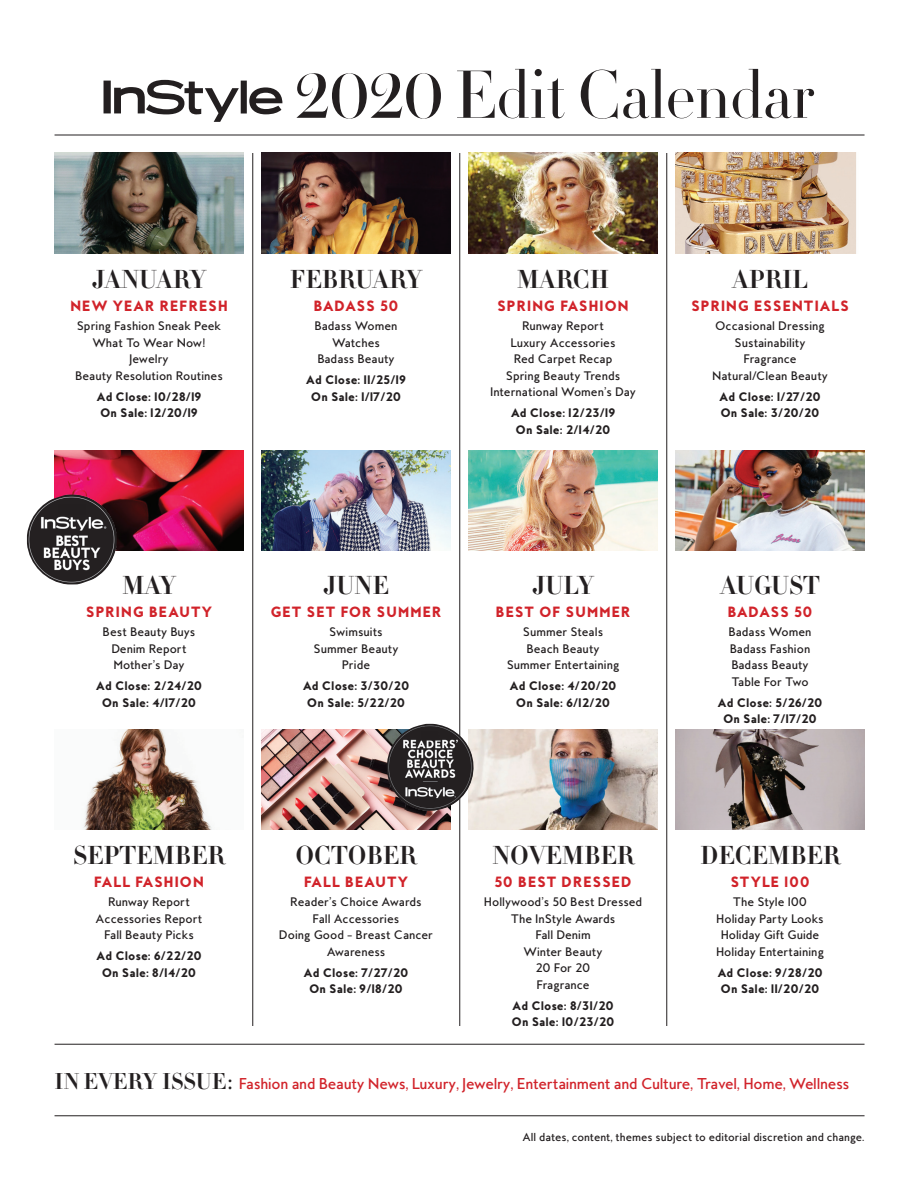
<style>
.page{position:relative;width:918px;height:1188px;background:#fff}
.page>*{position:absolute;margin:0;border:0;box-sizing:border-box;transform-origin:0 0}
.t1{font:300 66.6px "HTF Didot L42";color:#231f20}
.t2{font:700 25.5px "HTF Didot B16";color:#231f20}
.t3{font:500 14.25px "MB Empire";letter-spacing:-.02em;color:#d1232a}
.t4{font:900 13.5px "MB Empire";letter-spacing:.04em;color:#d1232a}
.t5{font:900 13.5px "MB Empire";letter-spacing:.015em;color:#d1232a}
.t6{font:500 11.25px/16.5px "MB Empire";color:#231f20;text-align:center}
.t7{font:800 11.25px/16.5px "MB Empire";color:#231f20;text-align:center}
.t8{font:500 10.5px "MB Empire";color:#231f20}
.s1{font-family:"Austin Hairline";font-weight:400}
.s2{font-family:"HTF Didot B16";font-weight:700;font-size:22.5px;color:#231f20}
</style>
<div class="page">
<svg style="left:104px;top:80px;width:178px;height:42px"></svg>
<hr style="left:55px;top:135px;width:810px;height:1px;background:#231f20">
<hr style="left:55px;top:1044px;width:810px;height:1px;background:#231f20">
<hr style="left:253px;top:153px;width:1px;height:873px;background:#231f20">
<hr style="left:460px;top:153px;width:1px;height:873px;background:#231f20">
<hr style="left:667px;top:153px;width:1px;height:873px;background:#231f20">
<hr style="left:55px;top:1116px;width:810px;height:1px;background:#231f20">
<img style="left:55px;top:153px;width:189px;height:101px">
<img style="left:55px;top:450px;width:189px;height:101px">
<img style="left:83px;top:729px;width:129px;height:101px">
<img style="left:262px;top:153px;width:189px;height:101px">
<img style="left:262px;top:450px;width:189px;height:101px">
<img style="left:262px;top:729px;width:189px;height:101px">
<img style="left:469px;top:153px;width:189px;height:101px">
<img style="left:469px;top:450px;width:189px;height:101px">
<img style="left:469px;top:729px;width:189px;height:101px">
<img style="left:676px;top:153px;width:180px;height:101px">
<img style="left:676px;top:450px;width:189px;height:101px">
<img style="left:676px;top:729px;width:189px;height:101px">
<img style="left:27px;top:495px;width:90px;height:89px">
<img style="left:387px;top:724px;width:89px;height:87px">
<svg style="left:420px;top:729px;width:22px;height:12px"></svg>
<div style="left:58px;top:504px;width:28px;height:11px;background:#231f20"></div>
<h1 class="t1" style="left:294px;top:48px;width:523px"><span class="s1">2020</span> Edit Calendar</h1>
<h2 class="t2" style="left:92px;top:260px;width:116px">JANUARY</h2>
<p class="t4" style="left:70px;top:296px;width:159px">NEW YEAR REFRESH</p>
<p class="t6" style="left:75px;top:317px;width:149px">Spring Fashion Sneak Peek<br>What To Wear Now!<br>Jewelry<br>Beauty Resolution Routines</p>
<p class="t7" style="left:96px;top:388px;width:107px">Ad Close: 10/28/19<br>On Sale: 12/20/19</p>
<h2 class="t2" style="left:290px;top:260px;width:134px">FEBRUARY</h2>
<p class="t5" style="left:313px;top:296px;width:87px">BADASS 50</p>
<p class="t6" style="left:315px;top:317px;width:84px">Badass Women<br>Watches<br>Badass Beauty</p>
<p class="t7" style="left:306px;top:371px;width:102px">Ad Close: 11/25/19<br>On Sale: 1/17/20</p>
<h2 class="t2" style="left:517px;top:260px;width:94px">MARCH</h2>
<p class="t4" style="left:497px;top:296px;width:133px">SPRING FASHION</p>
<p class="t6" style="left:490px;top:317px;width:147px">Runway Report<br>Luxury Accessories<br>Red Carpet Recap<br>Spring Beauty Trends<br>International Women’s Day</p>
<p class="t7" style="left:511px;top:404px;width:106px">Ad Close: 12/23/19<br>On Sale: 2/14/20</p>
<h2 class="t2" style="left:732px;top:260px;width:77px">APRIL</h2>
<p class="t4" style="left:691px;top:296px;width:160px">SPRING ESSENTIALS</p>
<p class="t6" style="left:712px;top:317px;width:117px">Occasional Dressing<br>Sustainability<br>Fragrance<br>Natural/Clean Beauty</p>
<p class="t7" style="left:719px;top:388px;width:103px;text-align:left">Ad Close: 1/27/20<br>On Sale: 3/20/20</p>
<h2 class="t2" style="left:122px;top:566px;width:55px">MAY</h2>
<p class="t4" style="left:86px;top:602px;width:128px">SPRING BEAUTY</p>
<p class="t6" style="left:103px;top:623px;width:94px">Best Beauty Buys<br>Denim Report<br>Mother’s Day</p>
<p class="t7" style="left:96px;top:677px;width:108px">Ad Close: 2/24/20<br>On Sale: 4/17/20</p>
<h2 class="t2" style="left:323px;top:566px;width:67px">JUNE</h2>
<p class="t4" style="left:270px;top:602px;width:173px">GET SET FOR SUMMER</p>
<p class="t6" style="left:314px;top:623px;width:86px">Swimsuits<br>Summer Beauty<br>Pride</p>
<p class="t7" style="left:303px;top:677px;width:108px">Ad Close: 3/30/20<br>On Sale: 5/22/20</p>
<h2 class="t2" style="left:532px;top:566px;width:63px">JULY</h2>
<p class="t4" style="left:495px;top:602px;width:137px">BEST OF SUMMER</p>
<p class="t6" style="left:507px;top:623px;width:114px">Summer Steals<br>Beach Beauty<br>Summer Entertaining</p>
<p class="t7" style="left:510px;top:677px;width:108px">Ad Close: 4/20/20<br>On Sale: 6/12/20</p>
<h2 class="t2" style="left:73px;top:836px;width:153px">SEPTEMBER</h2>
<p class="t4" style="left:94px;top:872px;width:112px">FALL FASHION</p>
<p class="t6" style="left:96px;top:893px;width:108px">Runway Report<br>Accessories Report<br>Fall Beauty Picks</p>
<p class="t7" style="left:96px;top:947px;width:107px">Ad Close: 6/22/20<br>On Sale: 8/14/20</p>
<h2 class="t2" style="left:296px;top:836px;width:122px">OCTOBER</h2>
<p class="t4" style="left:304px;top:872px;width:106px">FALL BEAUTY</p>
<p class="t6" style="left:279px;top:893px;width:156px">Reader’s Choice Awards<br>Fall Accessories<br>Doing Good – Breast Cancer<br>Awareness</p>
<p class="t7" style="left:303px;top:964px;width:107px">Ad Close: 7/27/20<br>On Sale: 9/18/20</p>
<h2 class="t2" style="left:492px;top:836px;width:144px">NOVEMBER</h2>
<p class="t4" style="left:494px;top:872px;width:139px">50 BEST DRESSED</p>
<p class="t6" style="left:484px;top:893px;width:160px">Hollywood’s 50 Best Dressed<br>The InStyle Awards<br>Fall Denim<br>Winter Beauty<br>20 For 20<br>Fragrance</p>
<p class="t7" style="left:512px;top:997px;width:104px;text-align:left">Ad Close: 8/31/20<br>On Sale: 10/23/20</p>
<h2 class="t2" style="left:720px;top:566px;width:101px">AUGUST</h2>
<p class="t5" style="left:727px;top:602px;width:87px">BADASS 50</p>
<p class="t6" style="left:729px;top:623px;width:84px;text-align:left">Badass Women<br>Badass Fashion<br>Badass Beauty<br>Table For Two</p>
<p class="t7" style="left:718px;top:694px;width:106px">Ad Close: 5/26/20<br>On Sale: 7/17/20</p>
<h2 class="t2" style="left:700px;top:836px;width:141px">DECEMBER</h2>
<p class="t4" style="left:730px;top:872px;width:81px">STYLE 100</p>
<p class="t6" style="left:716px;top:893px;width:109px">The Style 100<br>Holiday Party Looks<br>Holiday Gift Guide<br>Holiday Entertaining</p>
<p class="t7" style="left:717px;top:964px;width:107px;text-align:left">Ad Close: 9/28/20<br>On Sale: 11/20/20</p>
<p class="t3" style="left:55px;top:1074px;width:797px"><span class="s2">IN EVERY ISSUE:</span> Fashion and Beauty News, Luxury, Jewelry, Entertainment and Culture, Travel, Home, Wellness</p>
<p class="t8" style="left:523px;top:1131px;width:344px">All dates, content, themes subject to editorial discretion and change.</p>
</div>
